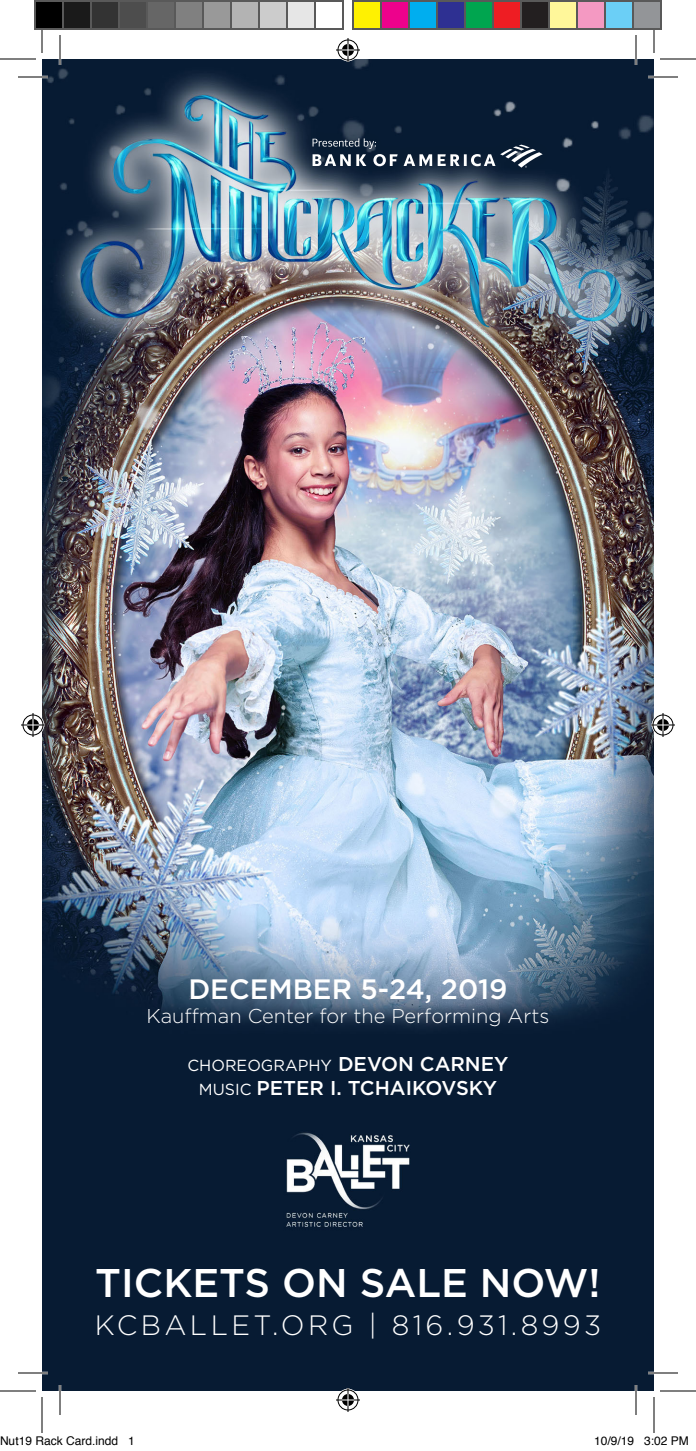
<style>
.page{position:relative;width:696px;height:1451px;background:#fff}
.page>*{position:absolute;margin:0;border:0;box-sizing:border-box;transform-origin:0 0}
.t1{font:500 40px "Gotham";color:#fff}
.t2{font:300 28px "Gotham";letter-spacing:.12em;color:#fff}
.t3{font:500 28px "Gotham";color:#fff}
.t4{font:300 20px "Gotham";color:#fff}
.t5{font:500 20px "Gotham";color:#fff}
.t6{font:16px "Gotham";color:#fff}
.t7{font:12px "Helvetica";color:#000}
.s1{font-weight:500;font-size:20px}
.s2{font-weight:400;font-size:16px}
</style>
<div class="page">
<img style="left:42px;top:59px;width:612px;height:1332px">
<div style="left:303px;top:129px;width:248px;height:48px;background:#231f20;opacity:.2"></div>
<svg style="left:313px;top:138px;width:230px;height:30px;background:#38475a"></svg>
<hr style="left:18px;top:76px;width:30px;height:2px;background:#fff">
<hr style="left:648px;top:76px;width:30px;height:2px;background:#fff">
<hr style="left:18px;top:1372px;width:30px;height:2px;background:#fff">
<hr style="left:648px;top:1372px;width:30px;height:2px;background:#fff">
<hr style="left:59px;top:35px;width:2px;height:30px;background:#fff">
<hr style="left:59px;top:1385px;width:2px;height:30px;background:#fff">
<hr style="left:635px;top:35px;width:2px;height:30px;background:#fff">
<hr style="left:635px;top:1385px;width:2px;height:30px;background:#fff">
<hr style="left:18px;top:77px;width:30px;height:1px;background:#000">
<hr style="left:648px;top:77px;width:30px;height:1px;background:#000">
<hr style="left:18px;top:1373px;width:30px;height:1px;background:#000">
<hr style="left:648px;top:1373px;width:30px;height:1px;background:#000">
<hr style="left:60px;top:35px;width:1px;height:30px;background:#000">
<hr style="left:60px;top:1385px;width:1px;height:30px;background:#000">
<hr style="left:636px;top:35px;width:1px;height:30px;background:#000">
<hr style="left:636px;top:1385px;width:1px;height:30px;background:#000">
<hr style="left:0;top:59px;width:36px;height:1px;background:#000">
<hr style="left:660px;top:59px;width:36px;height:1px;background:#000">
<hr style="left:0;top:1391px;width:36px;height:1px;background:#000">
<hr style="left:660px;top:1391px;width:36px;height:1px;background:#000">
<hr style="left:42px;top:17px;width:1px;height:36px;background:#000">
<hr style="left:42px;top:1397px;width:1px;height:36px;background:#000">
<hr style="left:654px;top:17px;width:1px;height:36px;background:#000">
<hr style="left:654px;top:1397px;width:1px;height:36px;background:#000">
<svg style="left:336px;top:38px;width:24px;height:24px"></svg>
<svg style="left:336px;top:1388px;width:24px;height:24px"></svg>
<svg style="left:21px;top:713px;width:24px;height:24px"></svg>
<svg style="left:651px;top:713px;width:24px;height:24px"></svg>
<div style="left:35px;top:1px;width:28px;height:28px;background:#000"></div>
<div style="left:34px;top:0;width:30px;height:30px;border:2px solid #595959"></div>
<div style="left:63px;top:1px;width:28px;height:28px;background:#1a1a1a"></div>
<div style="left:62px;top:0;width:30px;height:30px;border:2px solid #595959"></div>
<div style="left:91px;top:1px;width:28px;height:28px;background:#333"></div>
<div style="left:90px;top:0;width:30px;height:30px;border:2px solid #595959"></div>
<div style="left:119px;top:1px;width:28px;height:28px;background:#4d4d4d"></div>
<div style="left:118px;top:0;width:30px;height:30px;border:2px solid #595959"></div>
<div style="left:147px;top:1px;width:28px;height:28px;background:#666"></div>
<div style="left:146px;top:0;width:30px;height:30px;border:2px solid #595959"></div>
<div style="left:175px;top:1px;width:28px;height:28px;background:#808080"></div>
<div style="left:174px;top:0;width:30px;height:30px;border:2px solid #595959"></div>
<div style="left:203px;top:1px;width:28px;height:28px;background:#999"></div>
<div style="left:202px;top:0;width:30px;height:30px;border:2px solid #595959"></div>
<div style="left:231px;top:1px;width:28px;height:28px;background:#b3b3b3"></div>
<div style="left:230px;top:0;width:30px;height:30px;border:2px solid #595959"></div>
<div style="left:259px;top:1px;width:28px;height:28px;background:#ccc"></div>
<div style="left:258px;top:0;width:30px;height:30px;border:2px solid #595959"></div>
<div style="left:287px;top:1px;width:28px;height:28px;background:#e6e6e6"></div>
<div style="left:286px;top:0;width:30px;height:30px;border:2px solid #595959"></div>
<div style="left:314px;top:0;width:30px;height:30px;border:2px solid #595959"></div>
<div style="left:353px;top:1px;width:28px;height:28px;background:#fff101"></div>
<div style="left:352px;top:0;width:30px;height:30px;border:2px solid #595959"></div>
<div style="left:381px;top:1px;width:28px;height:28px;background:#ed028c"></div>
<div style="left:380px;top:0;width:30px;height:30px;border:2px solid #595959"></div>
<div style="left:409px;top:1px;width:28px;height:28px;background:#00aeef"></div>
<div style="left:408px;top:0;width:30px;height:30px;border:2px solid #595959"></div>
<div style="left:437px;top:1px;width:28px;height:28px;background:#2e3092"></div>
<div style="left:436px;top:0;width:30px;height:30px;border:2px solid #595959"></div>
<div style="left:465px;top:1px;width:28px;height:28px;background:#00a54f"></div>
<div style="left:464px;top:0;width:30px;height:30px;border:2px solid #595959"></div>
<div style="left:493px;top:1px;width:28px;height:28px;background:#ee1d23"></div>
<div style="left:492px;top:0;width:30px;height:30px;border:2px solid #595959"></div>
<div style="left:521px;top:1px;width:28px;height:28px;background:#231f20"></div>
<div style="left:520px;top:0;width:30px;height:30px;border:2px solid #595959"></div>
<div style="left:549px;top:1px;width:28px;height:28px;background:#fff79a"></div>
<div style="left:548px;top:0;width:30px;height:30px;border:2px solid #595959"></div>
<div style="left:577px;top:1px;width:28px;height:28px;background:#f499c2"></div>
<div style="left:576px;top:0;width:30px;height:30px;border:2px solid #595959"></div>
<div style="left:605px;top:1px;width:28px;height:28px;background:#6bcff6"></div>
<div style="left:604px;top:0;width:30px;height:30px;border:2px solid #595959"></div>
<div style="left:633px;top:1px;width:28px;height:28px;background:#939598"></div>
<div style="left:632px;top:0;width:30px;height:30px;border:2px solid #595959"></div>
<p class="t3" style="left:188px;top:971px;width:321px">DECEMBER 5-24, 2019</p>
<p class="t4" style="left:147px;top:1003px;width:404px">Kauffman Center for the Performing Arts</p>
<p class="t6" style="left:187px;top:1055px;width:323px">CHOREOGRAPHY <span class="s1">DEVON CARNEY</span></p>
<p class="t5" style="left:199px;top:1075px;width:300px"><span class="s2">MUSIC</span> PETER I. TCHAIKOVSKY</p>
<p class="t1" style="left:95px;top:1257px;width:507px">TICKETS ON SALE NOW!</p>
<p class="t2" style="left:95px;top:1307px;width:508px">KCBALLET.ORG | 816.931.8993</p>
<p class="t7" style="left:0;top:1432px;width:136px">Nut19 Rack Card.indd 1</p>
<p class="t7" style="left:594px;top:1432px;width:96px">10/9/19 3:02 PM</p>
</div>
